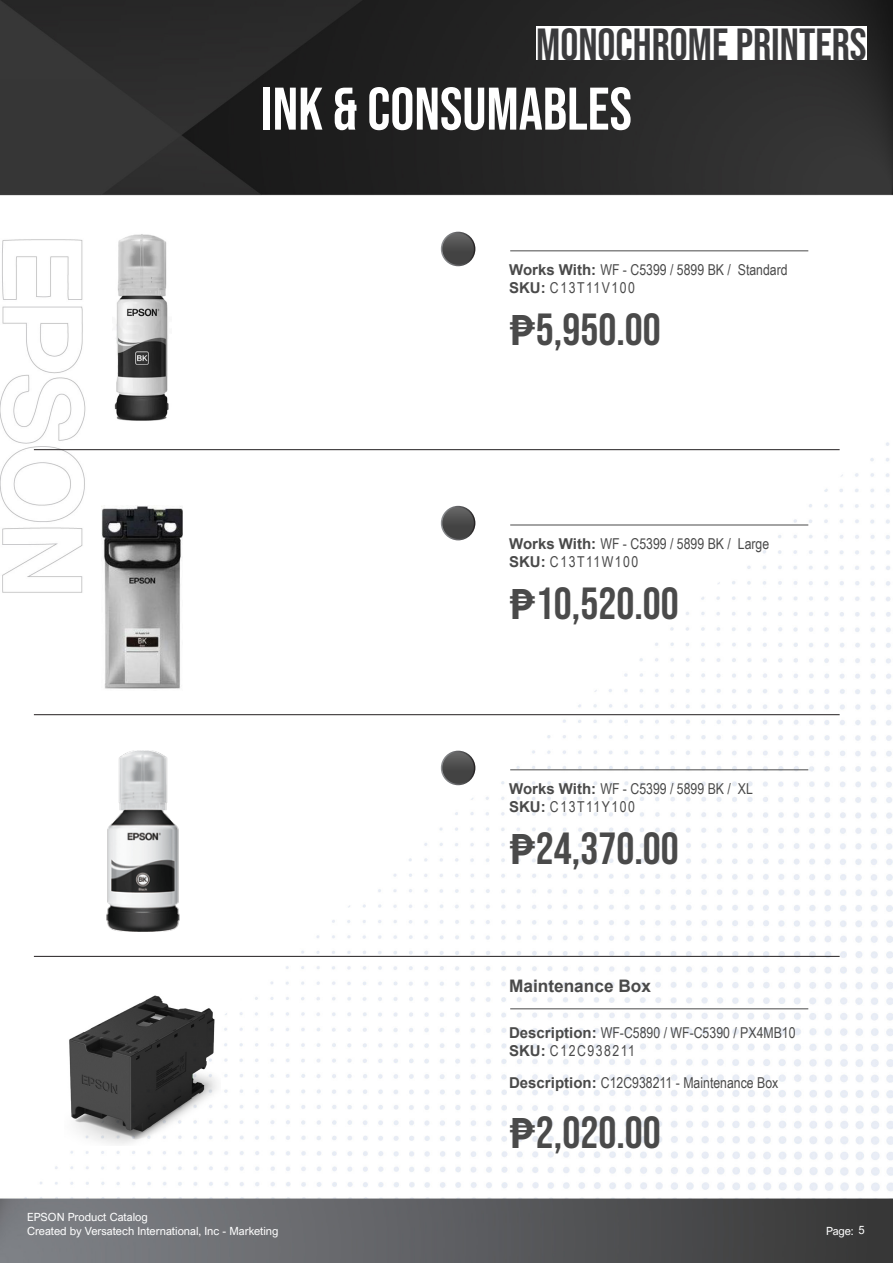
<style>
.page{position:relative;width:893px;height:1263px;background:#fff}
.page>*{position:absolute;margin:0;border:0;box-sizing:border-box;transform-origin:0 0}
.PAGE_TITLE{font:60px "Bebas Neue";color:#fff}
.PRICE{font:45px "Bebas Neue";color:#4a4a4a}
.t1{font:45px "Bebas Neue";color:#3b3b3d}
.t2{font:700 17.25px "Arial";color:#4a4a4a}
.t3{font:15px "Arial Narrow";color:#4a4a4a}
.t4{font:15px "Arial Narrow";letter-spacing:.1em;color:#4a4a4a}
.t5{font:11.25px/13.5px "Arial Nova";color:#fff}
.s1{font-family:"Arial";font-weight:700}
.s2{font-family:"SF Compact Text";font-weight:600}
</style>
<div class="page">
<img style="left:0;top:0;width:893px;height:1263px">
<div style="left:536px;top:27px;width:331px;height:33px;background:#fff"></div>
<img style="left:112px;top:232px;width:60px;height:190px">
<hr style="left:34px;top:449px;width:806px;height:1px;background:#231f20">
<hr style="left:34px;top:714px;width:806px;height:1px;background:#231f20">
<hr style="left:34px;top:956px;width:806px;height:1px;background:#231f20">
<hr style="left:510px;top:251px;width:298px;height:1px;background:#4a4a4a">
<svg style="left:442px;top:232px;width:33px;height:33px"></svg>
<div style="left:441px;top:232px;width:34px;height:34px;border:2px solid #fff;border-radius:50%"></div>
<hr style="left:510px;top:525px;width:298px;height:1px;background:#4a4a4a">
<svg style="left:442px;top:507px;width:33px;height:33px"></svg>
<div style="left:441px;top:506px;width:34px;height:34px;border:2px solid #fff;border-radius:50%"></div>
<hr style="left:510px;top:769px;width:298px;height:1px;background:#4a4a4a">
<svg style="left:442px;top:751px;width:33px;height:33px"></svg>
<div style="left:441px;top:751px;width:34px;height:34px;border:2px solid #fff;border-radius:50%"></div>
<img style="left:102px;top:506px;width:80px;height:185px">
<img style="left:104px;top:751px;width:76px;height:180px">
<hr style="left:510px;top:1008px;width:298px;height:1px;background:#4a4a4a">
<img style="left:64px;top:993px;width:156px;height:153px">
<h2 class="t1" style="left:536px;top:19px;width:332px">MONOCHROME PRINTERS</h2>
<p class="PAGE_TITLE" style="left:261px;top:75px;width:372px">INK &amp; CONSUMABLES</p>
<p class="t3" style="left:509px;top:259px;width:280px"><span class="s1">Works With:</span> WF - C5399 / 5899 BK / Standard</p>
<p class="t4" style="left:509px;top:277px;width:127px"><span class="s1">SKU:</span> C13T11V100</p>
<p class="PRICE" style="left:509px;top:304px;width:153px"><span class="s2">₱</span>5,950.00</p>
<p class="t3" style="left:509px;top:533px;width:262px"><span class="s1">Works With:</span> WF - C5399 / 5899 BK / Large</p>
<p class="t4" style="left:509px;top:551px;width:131px"><span class="s1">SKU:</span> C13T11W100</p>
<p class="PRICE" style="left:509px;top:578px;width:171px"><span class="s2">₱</span>10,520.00</p>
<p class="t3" style="left:509px;top:778px;width:245px"><span class="s1">Works With:</span> WF - C5399 / 5899 BK / XL</p>
<p class="t4" style="left:509px;top:796px;width:127px"><span class="s1">SKU:</span> C13T11Y100</p>
<p class="PRICE" style="left:509px;top:822px;width:171px"><span class="s2">₱</span>24,370.00</p>
<p class="t2" style="left:509px;top:973px;width:143px">Maintenance Box</p>
<p class="t3" style="left:509px;top:1022px;width:288px"><span class="s1">Description:</span> WF-C5890 / WF-C5390 / PX4MB10</p>
<p class="t4" style="left:509px;top:1040px;width:127px"><span class="s1">SKU:</span> C12C938211</p>
<p class="t3" style="left:509px;top:1071px;width:271px"><span class="s1">Description:</span> C12C938211 - Maintenance Box</p>
<p class="t5" style="left:27px;top:1210px;width:253px">EPSON Product Catalog<br>Created by Versatech International, Inc - Marketing</p>
<p class="PRICE" style="left:509px;top:1107px;width:153px"><span class="s2">₱</span>2,020.00</p>
<p class="t5" style="left:826px;top:1224px;width:40px">Page: 5</p>
</div>
